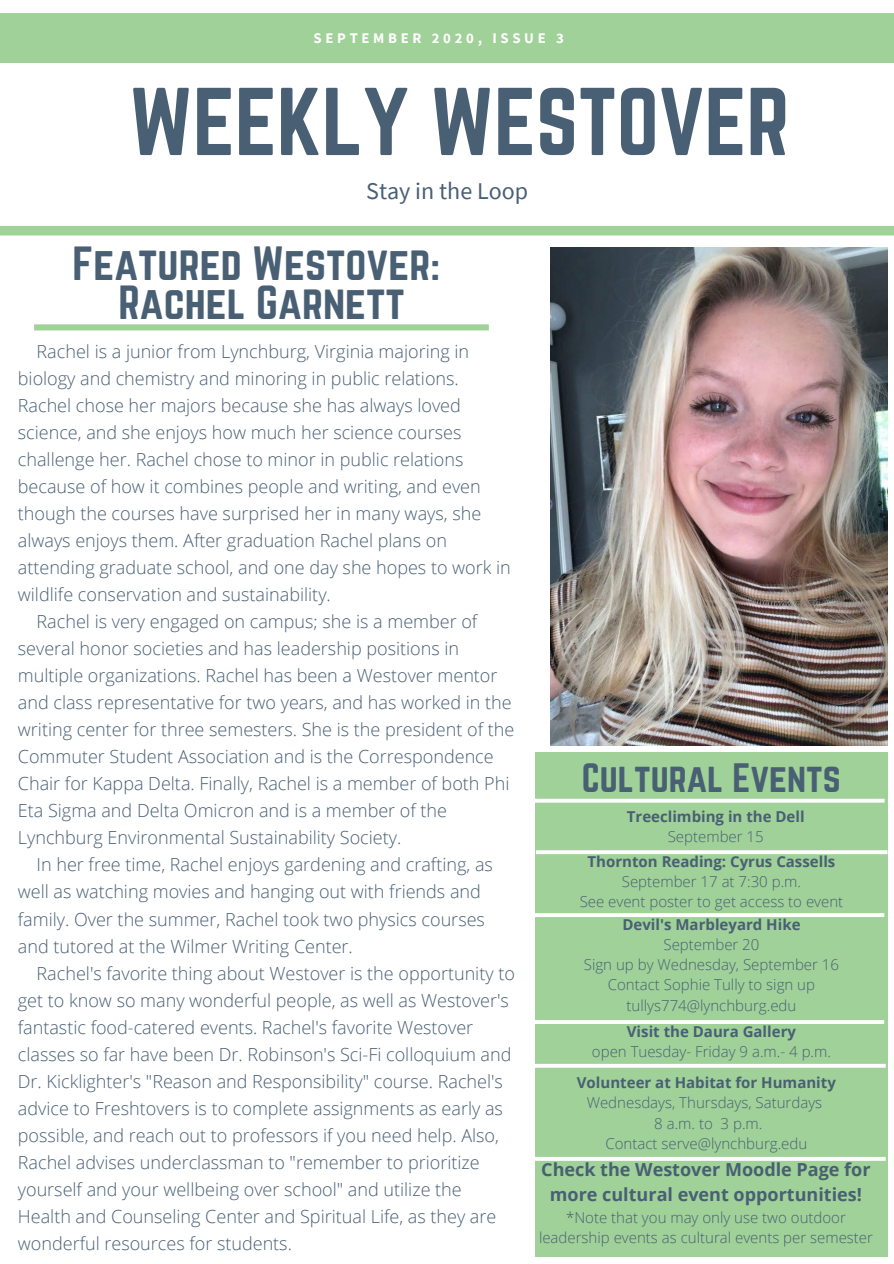
<style>
.page{position:relative;width:894px;height:1264px;background:#fff}
.page>*{position:absolute;margin:0;border:0;box-sizing:border-box;transform-origin:0 0}
.t1{font:84px "Norwester";color:#495f74}
.t2{font:42px/39.5px "Norwester";color:#495f74;text-align:center}
.t3{font:36px "Norwester";color:#495f74}
.t4{font:24px "Source Sans Pro";color:#495f74}
.t5{font:300 18px "Open Sans";color:#495f74}
.t6{font:700 18px/24.8px "Open Sans";color:#495f74;text-align:center}
.t7{font:300 15px/20.2px "Open Sans";color:#495f74;text-align:center}
.t8{font:700 15px "Open Sans";color:#495f74}
.t9{font:700 14.7px "Source Sans Pro";letter-spacing:.25em;color:#fff}
</style>
<div class="page">
<div style="left:0;top:14px;width:893px;height:49px;background:#a0d198"></div>
<div style="left:0;top:226px;width:893px;height:9px;background:#a0d198"></div>
<div style="left:534px;top:752px;width:353px;height:504px;background:#a0d198"></div>
<svg style="left:535px;top:850px;width:352px;height:4px"></svg>
<svg style="left:534px;top:798px;width:350px;height:4px"></svg>
<svg style="left:534px;top:913px;width:350px;height:4px"></svg>
<svg style="left:534px;top:1020px;width:349px;height:4px"></svg>
<svg style="left:34px;top:324px;width:454px;height:6px;background:#a5d39e"></svg>
<svg style="left:534px;top:1063px;width:351px;height:4px"></svg>
<svg style="left:534px;top:1156px;width:351px;height:4px"></svg>
<img style="left:550px;top:247px;width:337px;height:498px">
<p class="t9" style="left:313px;top:29px;width:251px">SEPTEMBER 2020, ISSUE 3</p>
<h1 class="t1" style="left:129px;top:81px;width:661px">WEEKLY WESTOVER</h1>
<h3 class="t4" style="left:366px;top:176px;width:163px">Stay in the Loop</h3>
<h2 class="t2" style="left:72px;top:245px;width:369px">Featured Westover:<br>Rachel Garnett</h2>
<p class="t5" style="left:37px;top:338px;width:434px">Rachel is a junior from Lynchburg, Virginia majoring in</p>
<p class="t5" style="left:18px;top:365px;width:442px">biology and chemistry and minoring in public relations.</p>
<p class="t5" style="left:18px;top:392px;width:444px">Rachel chose her majors because she has always loved</p>
<p class="t5" style="left:18px;top:419px;width:445px">science, and she enjoys how much her science courses</p>
<p class="t5" style="left:18px;top:446px;width:447px">challenge her. Rachel chose to minor in public relations</p>
<p class="t5" style="left:18px;top:473px;width:464px">because of how it combines people and writing, and even</p>
<p class="t5" style="left:18px;top:500px;width:465px">though the courses have surprised her in many ways, she</p>
<p class="t5" style="left:18px;top:528px;width:430px">always enjoys them. After graduation Rachel plans on</p>
<p class="t5" style="left:18px;top:555px;width:494px">attending graduate school, and one day she hopes to work in</p>
<p class="t5" style="left:18px;top:582px;width:314px">wildlife conservation and sustainability.</p>
<p class="t5" style="left:37px;top:609px;width:442px">Rachel is very engaged on campus; she is a member of</p>
<p class="t5" style="left:18px;top:636px;width:442px">several honor societies and has leadership positions in</p>
<p class="t5" style="left:18px;top:663px;width:481px">multiple organizations. Rachel has been a Westover mentor</p>
<p class="t5" style="left:18px;top:690px;width:495px">and class representative for two years, and has worked in the</p>
<p class="t5" style="left:18px;top:717px;width:497px">writing center for three semesters. She is the president of the</p>
<p class="t5" style="left:18px;top:744px;width:477px">Commuter Student Association and is the Correspondence</p>
<p class="t5" style="left:18px;top:771px;width:493px">Chair for Kappa Delta. Finally, Rachel is a member of both Phi</p>
<p class="t5" style="left:18px;top:798px;width:430px">Eta Sigma and Delta Omicron and is a member of the</p>
<p class="t5" style="left:18px;top:825px;width:385px">Lynchburg Environmental Sustainability Society.</p>
<p class="t5" style="left:37px;top:852px;width:457px">In her free time, Rachel enjoys gardening and crafting, as</p>
<p class="t5" style="left:18px;top:879px;width:464px">well as watching movies and hanging out with friends and</p>
<p class="t5" style="left:18px;top:906px;width:468px">family. Over the summer, Rachel took two physics courses</p>
<p class="t5" style="left:18px;top:933px;width:336px">and tutored at the Wilmer Writing Center.</p>
<p class="t5" style="left:37px;top:960px;width:479px">Rachel's favorite thing about Westover is the opportunity to</p>
<p class="t5" style="left:18px;top:987px;width:492px">get to know so many wonderful people, as well as Westover's</p>
<p class="t5" style="left:18px;top:1014px;width:457px">fantastic food-catered events. Rachel's favorite Westover</p>
<p class="t5" style="left:18px;top:1041px;width:495px">classes so far have been Dr. Robinson's Sci-Fi colloquium and</p>
<p class="t5" style="left:18px;top:1068px;width:486px">Dr. Kicklighter's "Reason and Responsibility" course. Rachel's</p>
<p class="t5" style="left:18px;top:1095px;width:486px">advice to Freshtovers is to complete assignments as early as</p>
<p class="t5" style="left:18px;top:1122px;width:482px">possible, and reach out to professors if you need help. Also,</p>
<p class="t5" style="left:18px;top:1149px;width:463px">Rachel advises underclassman to "remember to prioritize</p>
<p class="t5" style="left:18px;top:1176px;width:445px">yourself and your wellbeing over school" and utilize the</p>
<p class="t5" style="left:18px;top:1203px;width:480px">Health and Counseling Center and Spiritual Life, as they are</p>
<p class="t5" style="left:18px;top:1230px;width:275px">wonderful resources for students.</p>
<h3 class="t3" style="left:581px;top:760px;width:260px">Cultural Events</h3>
<p class="t8" style="left:626px;top:806px;width:179px">Treeclimbing in the Dell</p>
<p class="t7" style="left:667px;top:826px;width:97px">September 15</p>
<p class="t8" style="left:587px;top:850px;width:249px">Thornton Reading: Cyrus Cassells</p>
<p class="t7" style="left:579px;top:871px;width:265px">September 17 at 7:30 p.m.<br>See event poster to get access to event</p>
<p class="t8" style="left:622px;top:913px;width:180px">Devil's Marbleyard Hike</p>
<p class="t7" style="left:583px;top:933px;width:256px">September 20<br>Sign up by Wednesday, September 16<br>Contact Sophie Tully to sign up tullys774@lynchburg.edu</p>
<p class="t8" style="left:626px;top:1020px;width:171px">Visit the Daura Gallery</p>
<p class="t7" style="left:591px;top:1040px;width:240px">open Tuesday- Friday 9 a.m.- 4 p.m.</p>
<p class="t8" style="left:576px;top:1071px;width:260px">Volunteer at Habitat for Humanity</p>
<p class="t7" style="left:586px;top:1092px;width:237px">Wednesdays, Thursdays, Saturdays<br>8 a.m. to 3 p.m.<br>Contact serve@lynchburg.edu</p>
<p class="t6" style="left:541px;top:1157px;width:331px">Check the Westover Moodle Page for more cultural event opportunities!</p>
<p class="t7" style="left:539px;top:1206px;width:335px">*Note that you may only use two outdoor leadership events as cultural events per semester</p>
</div>
